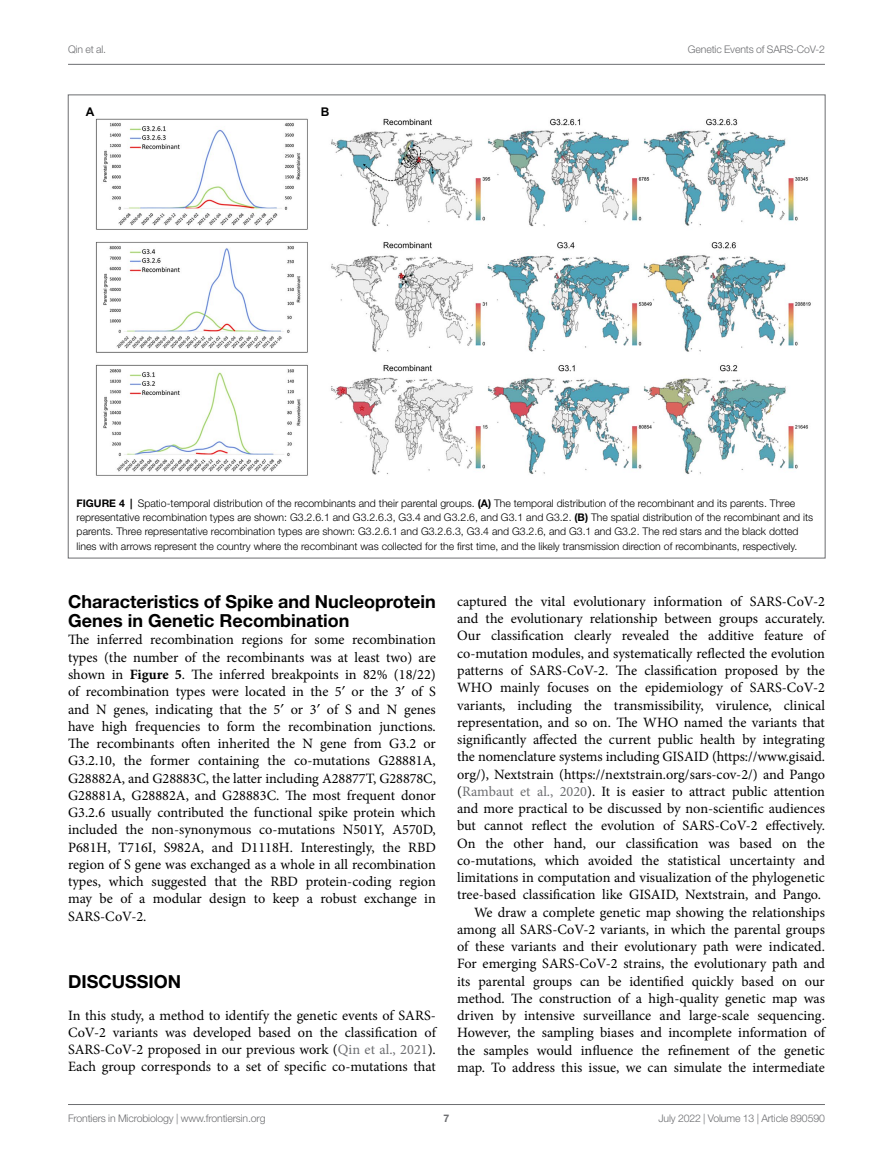
<style>
.page{position:relative;width:893px;height:1170px;background:#fff}
.page>*{position:absolute;margin:0;border:0;box-sizing:border-box;transform-origin:0 0}
.HEAD_2{font:700 18px/18.8px "Helvetica Neue LT Std";color:#000}
.HEAD_1{font:700 18px "Helvetica Neue LT Std";color:#000}
.TEXT_FLUSH{font:14.25px/17.2px "Minion Pro";color:#000;text-align:justify}
.TEXT{font:14.25px/17.2px "Minion Pro";color:#000;text-align:justify}
.t1{font:700 12px "Arial";color:#000}
.FIG_LEG{font:300 10.5px/14.2px "Helvetica Neue LT Std";color:#000}
.t2{font:300 10.5px "Helvetica Neue LT Std";letter-spacing:-.015em;color:#6d6e71}
.t3{font:700 10.5px "Helvetica Neue LT Std";color:#6d6e71}
.s1{font-weight:700}
.s2{font-family:"Gentium Plus"}
.s3{color:#6d6e71}
</style>
<div class="page">
<hr style="left:68px;top:64px;width:757px;height:1px;background:#6d6e71">
<hr style="left:68px;top:1104px;width:757px;height:1px;background:#6d6e71">
<img style="left:95px;top:118px;width:716px;height:358px">
<p class="t2" style="left:68px;top:42px;width:40px">Qin et al.</p>
<p class="t2" style="left:688px;top:42px;width:138px">Genetic Events of SARS-CoV-2</p>
<p class="t1" style="left:86px;top:104px;width:10px">A</p>
<p class="t1" style="left:321px;top:104px;width:10px">B</p>
<p class="FIG_LEG" style="left:77px;top:495px;width:738px"><span class="s1">FIGURE 4 |</span> Spatio-temporal distribution of the recombinants and their parental groups. <span class="s1">(A)</span> The temporal distribution of the recombinant and its parents. Three representative recombination types are shown: G3.2.6.1 and G3.2.6.3, G3.4 and G3.2.6, and G3.1 and G3.2. <span class="s1">(B)</span> The spatial distribution of the recombinant and its parents. Three representative recombination types are shown: G3.2.6.1 and G3.2.6.3, G3.4 and G3.2.6, and G3.1 and G3.2. The red stars and the black dotted lines with arrows represent the country where the recombinant was collected for the first time, and the likely transmission direction of recombinants, respectively.</p>
<p class="HEAD_2" style="left:68px;top:592px;width:369px">Characteristics of Spike and Nucleoprotein<br>Genes in Genetic Recombination</p>
<p class="TEXT_FLUSH" style="left:68px;top:631px;width:369px">The inferred recombination regions for some recombination types (the number of the recombinants was at least two) are shown in <span class="s1">Figure 5</span>. The inferred breakpoints in 82% (18/22) of recombination types were located in the 5<span class="s2">′</span> or the 3<span class="s2">′</span> of S and N genes, indicating that the 5<span class="s2">′</span> or 3<span class="s2">′</span> of S and N genes have high frequencies to form the recombination junctions.<br>The recombinants often inherited the N gene from G3.2 or G3.2.10, the former containing the co-mutations G28881A, G28882A, and G28883C, the latter including A28877T, G28878C, G28881A, G28882A, and G28883C. The most frequent donor G3.2.6 usually contributed the functional spike protein which included the non-synonymous co-mutations N501Y, A570D, P681H, T716I, S982A, and D1118H. Interestingly, the RBD region of S gene was exchanged as a whole in all recombination types, which suggested that the RBD protein-coding region may be of a modular design to keep a robust exchange in SARS-CoV-2.</p>
<p class="HEAD_1" style="left:68px;top:970px;width:115px">DISCUSSION</p>
<p class="TEXT_FLUSH" style="left:68px;top:1006px;width:369px">In this study, a method to identify the genetic events of SARS-CoV-2 variants was developed based on the classification of SARS-CoV-2 proposed in our previous work (<span class="s3">Qin et al., 2021</span>).<br>Each group corresponds to a set of specific co-mutations that</p>
<p class="TEXT_FLUSH" style="left:457px;top:592px;width:369px">captured the vital evolutionary information of SARS-CoV-2 and the evolutionary relationship between groups accurately.<br>Our classification clearly revealed the additive feature of co-mutation modules, and systematically reflected the evolution patterns of SARS-CoV-2. The classification proposed by the WHO mainly focuses on the epidemiology of SARS-CoV-2 variants, including the transmissibility, virulence, clinical representation, and so on. The WHO named the variants that significantly affected the current public health by integrating the nomenclature systems including GISAID (https://www.gisaid. org/), Nextstrain (https://nextstrain.org/sars-cov-2/) and Pango (<span class="s3">Rambaut et al., 2020</span>). It is easier to attract public attention and more practical to be discussed by non-scientific audiences but cannot reflect the evolution of SARS-CoV-2 effectively.<br>On the other hand, our classification was based on the co-mutations, which avoided the statistical uncertainty and limitations in computation and visualization of the phylogenetic tree-based classification like GISAID, Nextstrain, and Pango.</p>
<p class="TEXT" style="left:457px;top:903px;width:369px;text-indent:17px">We draw a complete genetic map showing the relationships among all SARS-CoV-2 variants, in which the parental groups of these variants and their evolutionary path were indicated.<br>For emerging SARS-CoV-2 strains, the evolutionary path and its parental groups can be identified quickly based on our method. The construction of a high-quality genetic map was driven by intensive surveillance and large-scale sequencing.<br>However, the sampling biases and incomplete information of the samples would influence the refinement of the genetic map. To address this issue, we can simulate the intermediate</p>
<p class="t2" style="left:68px;top:1111px;width:199px">Frontiers in Microbiology | www.frontiersin.org</p>
<p class="t3" style="left:444px;top:1111px;width:7px">7</p>
<p class="t2" style="left:658px;top:1111px;width:168px">July 2022 | Volume 13 | Article 890590</p>
</div>
